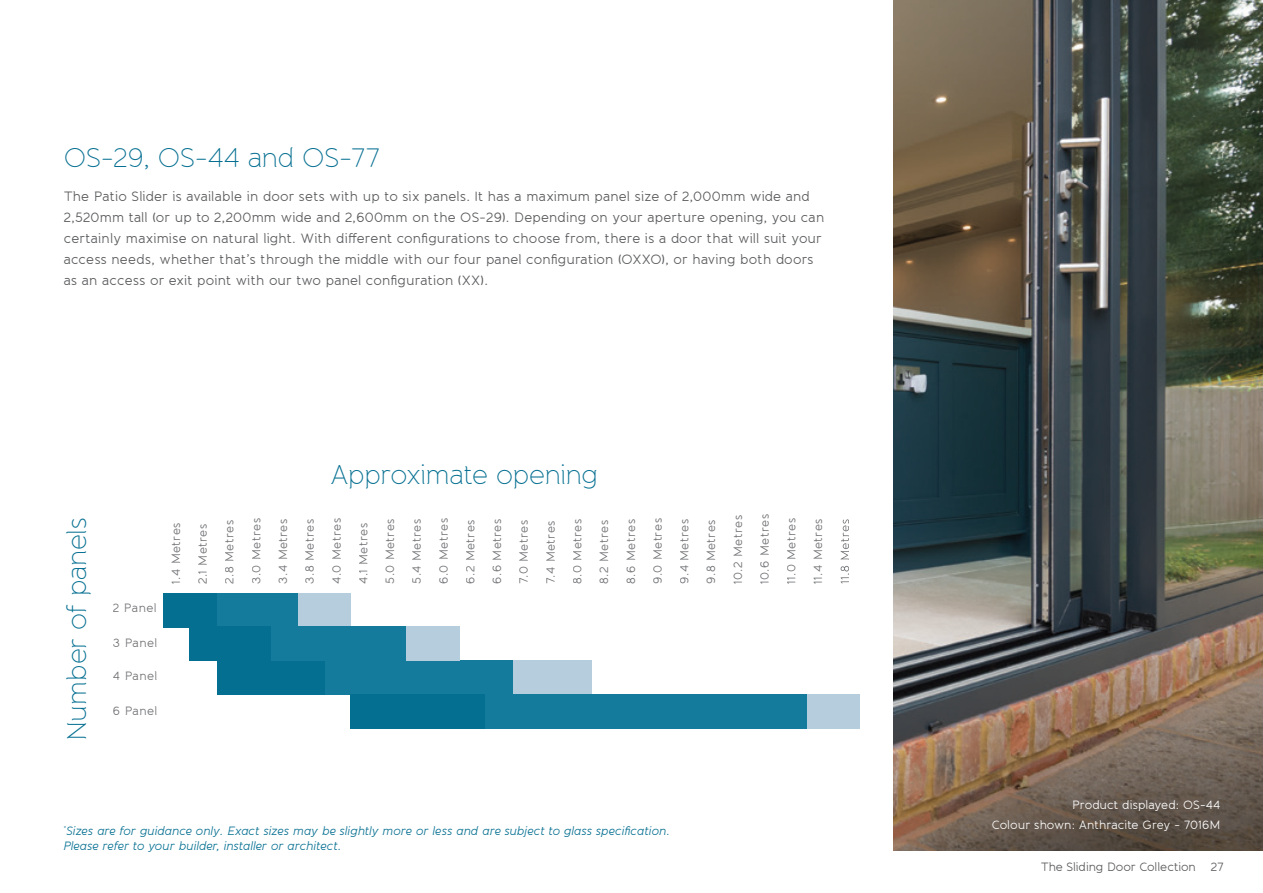
<style>
.page{position:relative;width:1263px;height:893px;background:#fff}
.page>*{position:absolute;margin:0;border:0;box-sizing:border-box;transform-origin:0 0}
.t1{font:200 27px "Banda";letter-spacing:-.01em;color:#056f91}
.t2{font:13.5px/21px "Banda";letter-spacing:.01em;color:#57585a}
.t3{font:12px "Banda";letter-spacing:.04em;color:#6f7073}
.t4{font:italic 12px/15px "Banda";letter-spacing:-.015em;color:#056f91}
.t5{font:12px "Banda";color:#fff}
.t6{font:12px "Banda";letter-spacing:-.01em;color:#57585a}
.t7{font:italic 7.05px "Banda";color:#056f91}
</style>
<div class="page">
<img style="left:893px;top:0;width:370px;height:850px">
<div style="left:806px;top:695px;width:54px;height:34px;background:#b5cddd"></div>
<svg style="left:840px;top:519px;width:9px;height:64px"></svg>
<div style="left:512px;top:661px;width:80px;height:34px;background:#b5cddd"></div>
<div style="left:324px;top:661px;width:188px;height:34px;background:#157b9d"></div>
<div style="left:217px;top:661px;width:108px;height:34px;background:#056f91"></div>
<div style="left:485px;top:695px;width:322px;height:34px;background:#157b9d"></div>
<div style="left:351px;top:695px;width:134px;height:34px;background:#056f91"></div>
<div style="left:406px;top:627px;width:53px;height:34px;background:#b5cddd"></div>
<div style="left:297px;top:594px;width:54px;height:34px;background:#b5cddd"></div>
<div style="left:217px;top:594px;width:80px;height:34px;background:#157b9d"></div>
<div style="left:271px;top:627px;width:135px;height:34px;background:#157b9d"></div>
<div style="left:164px;top:594px;width:53px;height:34px;background:#056f91"></div>
<div style="left:190px;top:627px;width:81px;height:34px;background:#056f91"></div>
<h1 class="t1" style="left:64px;top:141px;width:318px">OS-29, OS-44 and OS-77</h1>
<p class="t2" style="left:64px;top:186px;width:762px">The Patio Slider is available in door sets with up to six panels. It has a maximum panel size of 2,000mm wide and 2,520mm tall (or up to 2,200mm wide and 2,600mm on the OS-29). Depending on your aperture opening, you can certainly maximise on natural light. With different configurations to choose from, there is a door that will suit your access needs, whether that’s through the middle with our four panel configuration (OXXO), or having both doors as an access or exit point with our two panel configuration (XX).</p>
<h1 class="t1" style="left:60px;top:741px;width:225px;rotate:-90deg">Number of panels</h1>
<p class="t3" style="left:113px;top:600px;width:45px">2 Panel</p>
<p class="t3" style="left:113px;top:636px;width:46px">3 Panel</p>
<p class="t3" style="left:113px;top:669px;width:46px">4 Panel</p>
<p class="t3" style="left:113px;top:703px;width:46px">6 Panel</p>
<h1 class="t1" style="left:330px;top:458px;width:270px">Approximate opening</h1>
<p class="t3" style="left:169px;top:584px;width:63px;rotate:-90deg">1.4 Metres</p>
<p class="t3" style="left:195px;top:584px;width:62px;rotate:-90deg">2.1 Metres</p>
<p class="t3" style="left:222px;top:584px;width:65px;rotate:-90deg">2.8 Metres</p>
<p class="t3" style="left:249px;top:584px;width:67px;rotate:-90deg">3.0 Metres</p>
<p class="t3" style="left:276px;top:584px;width:67px;rotate:-90deg">3.4 Metres</p>
<p class="t3" style="left:302px;top:584px;width:66px;rotate:-90deg">3.8 Metres</p>
<p class="t3" style="left:329px;top:584px;width:67px;rotate:-90deg">4.0 Metres</p>
<p class="t3" style="left:356px;top:584px;width:62px;rotate:-90deg">4.1 Metres</p>
<p class="t3" style="left:383px;top:584px;width:67px;rotate:-90deg">5.0 Metres</p>
<p class="t3" style="left:409px;top:584px;width:66px;rotate:-90deg">5.4 Metres</p>
<p class="t3" style="left:436px;top:584px;width:67px;rotate:-90deg">6.0 Metres</p>
<p class="t3" style="left:463px;top:584px;width:66px;rotate:-90deg">6.2 Metres</p>
<p class="t3" style="left:490px;top:584px;width:67px;rotate:-90deg">6.6 Metres</p>
<p class="t3" style="left:516px;top:584px;width:65px;rotate:-90deg">7.0 Metres</p>
<p class="t3" style="left:543px;top:584px;width:65px;rotate:-90deg">7.4 Metres</p>
<p class="t3" style="left:570px;top:584px;width:67px;rotate:-90deg">8.0 Metres</p>
<p class="t3" style="left:597px;top:584px;width:65px;rotate:-90deg">8.2 Metres</p>
<p class="t3" style="left:623px;top:584px;width:66px;rotate:-90deg">8.6 Metres</p>
<p class="t3" style="left:650px;top:584px;width:67px;rotate:-90deg">9.0 Metres</p>
<p class="t3" style="left:677px;top:584px;width:67px;rotate:-90deg">9.4 Metres</p>
<p class="t3" style="left:704px;top:584px;width:66px;rotate:-90deg">9.8 Metres</p>
<p class="t3" style="left:730px;top:584px;width:70px;rotate:-90deg">10.2 Metres</p>
<p class="t3" style="left:757px;top:584px;width:71px;rotate:-90deg">10.6 Metres</p>
<p class="t3" style="left:784px;top:584px;width:68px;rotate:-90deg">11.0 Metres</p>
<p class="t3" style="left:811px;top:584px;width:67px;rotate:-90deg">11.4 Metres</p>
<p class="t5" style="left:1072px;top:798px;width:150px">Product displayed: OS-44</p>
<p class="t7" style="left:63px;top:824px;width:4px">*</p>
<p class="t5" style="left:992px;top:817px;width:230px">Colour shown: Anthracite Grey - 7016M</p>
<p class="t4" style="left:63px;top:823px;width:608px">Sizes are for guidance only. Exact sizes may be slightly more or less and are subject to glass specification.<br>Please refer to your builder, installer or architect.</p>
<p class="t6" style="left:1041px;top:859px;width:184px">The Sliding Door Collection 27</p>
</div>
